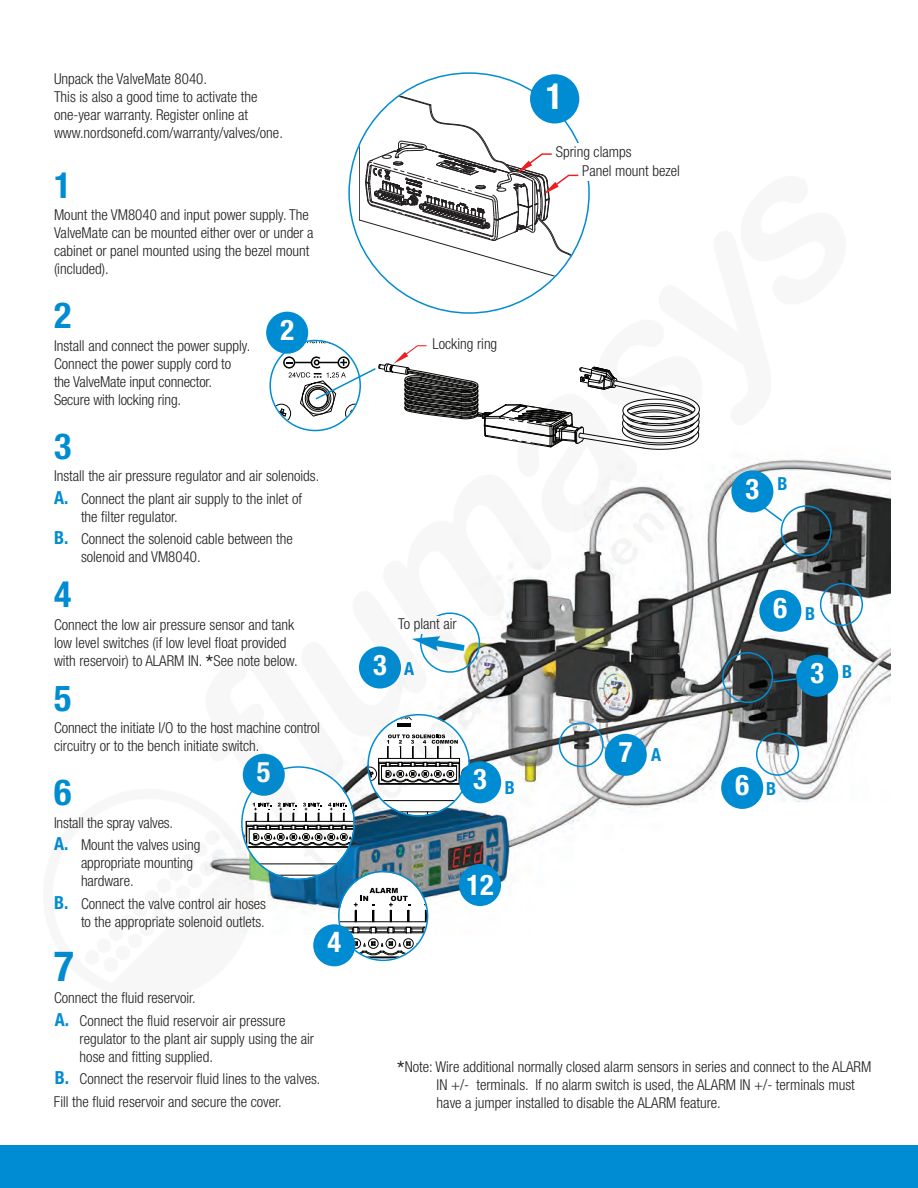
<style>
.page{position:relative;width:918px;height:1188px;background:#fff}
.page>*{position:absolute;margin:0;border:0;box-sizing:border-box;transform-origin:0 0}
.t1{font:700 condensed 42px "Helvetica Neue";color:#008cd2}
.t2{font:700 condensed 36px "Helvetica Neue";color:#008cd2}
.t3{font:700 condensed 36px "Helvetica Neue";color:#fff}
.t4{font:700 condensed 28.5px "Helvetica Neue";color:#fff}
.t5{font:700 condensed 18px "Helvetica Neue";color:#008cd2}
.t6{font:300 condensed 15px/18px "Helvetica Neue";color:#231f20}
.s1{font-weight:700;font-size:18px;color:#008cd2}
.s2{font-size:24px}
.s3{font-size:18px;color:#008cd2}
</style>
<div class="page">
<svg style="left:363px;top:72px;width:217px;height:63px"></svg>
<div style="left:530px;top:74px;width:49px;height:49px;background:#008cd2;border-radius:50%"></div>
<div style="left:0;top:1145px;width:918px;height:43px;background:#008cd2"></div>
<img style="left:205px;top:135px;width:686px;height:832px">
<p class="t6" style="left:54px;top:71px;width:230px">Unpack the ValveMate 8040.<br>This is also a good time to activate the one-year warranty. Register online at www.nordsonefd.com/warranty/valves/one.</p>
<h2 class="t2" style="left:54px;top:172px;width:19px">1</h2>
<p class="t6" style="left:54px;top:207px;width:261px">Mount the VM8040 and input power supply. The ValveMate can be mounted either over or under a cabinet or panel mounted using the bezel mount (included).</p>
<h2 class="t2" style="left:54px;top:303px;width:19px">2</h2>
<p class="t6" style="left:54px;top:338px;width:198px">Install and connect the power supply.<br>Connect the power supply cord to the ValveMate input connector.<br>Secure with locking ring.</p>
<h2 class="t2" style="left:54px;top:433px;width:19px">3</h2>
<p class="t6" style="left:54px;top:466px;width:267px;line-height:22.5px">Install the air pressure regulator and air solenoids.<br><span class="s1">A.</span> Connect the plant air supply to the inlet of</p>
<p class="t6" style="left:54px;top:507px;width:240px;line-height:22.5px;text-indent:27px">the filter regulator.<br><span class="s1">B.</span> Connect the solenoid cable between the</p>
<p class="t6" style="left:81px;top:549px;width:121px">solenoid and VM8040.</p>
<h2 class="t2" style="left:54px;top:582px;width:19px">4</h2>
<p class="t6" style="left:54px;top:617px;width:245px">Connect the low air pressure sensor and tank low level switches (if low level float provided with reservoir) to ALARM IN. <span class="s2">*</span>See note below.</p>
<h2 class="t2" style="left:54px;top:685px;width:19px">5</h2>
<p class="t6" style="left:54px;top:720px;width:268px">Connect the initiate I/O to the host machine control circuitry or to the bench initiate switch.</p>
<h2 class="t2" style="left:54px;top:780px;width:19px">6</h2>
<p class="t6" style="left:54px;top:813px;width:148px;line-height:22.5px">Install the spray valves.<br><span class="s1">A.</span> Mount the valves using</p>
<p class="t6" style="left:81px;top:855px;width:114px">appropriate mounting hardware.</p>
<p class="t6" style="left:54px;top:896px;width:214px;text-align:right"><span class="s1">B.</span> Connect the valve control air hoses to the appropriate solenoid outlets.</p>
<h1 class="t1" style="left:54px;top:951px;width:22px">7</h1>
<p class="t6" style="left:54px;top:988px;width:233px;line-height:22.5px">Connect the fluid reservoir.<br><span class="s1">A.</span> Connect the fluid reservoir air pressure</p>
<p class="t6" style="left:80px;top:1031px;width:236px">regulator to the plant air supply using the air hose and fitting supplied.</p>
<p class="t6" style="left:54px;top:1069px;width:268px;line-height:22.5px"><span class="s1">B.</span> Connect the reservoir fluid lines to the valves.<br>Fill the fluid reservoir and secure the cover.</p>
<h3 class="t4" style="left:280px;top:319px;width:15px">2</h3>
<h3 class="t4" style="left:257px;top:761px;width:15px">5</h3>
<h3 class="t4" style="left:327px;top:932px;width:15px">4</h3>
<h2 class="t3" style="left:546px;top:83px;width:19px">1</h2>
<p class="t6" style="left:582px;top:144px;width:99px;line-height:18.9px;text-indent:-26px">Spring clamps<br>Panel mount bezel</p>
<p class="t6" style="left:432px;top:336px;width:66px">Locking ring</p>
<p class="t6" style="left:398px;top:616px;width:60px">To plant air</p>
<h3 class="t4" style="left:373px;top:654px;width:42px">3 <span class="s3">A</span></h3>
<h3 class="t4" style="left:473px;top:769px;width:15px">3</h3>
<p class="t5" style="left:505px;top:778px;width:12px">B</p>
<h3 class="t4" style="left:466px;top:875px;width:29px">12</h3>
<h3 class="t4" style="left:619px;top:742px;width:15px">7</h3>
<p class="t5" style="left:651px;top:744px;width:12px">A</p>
<h3 class="t4" style="left:746px;top:478px;width:15px">3</h3>
<p class="t5" style="left:777px;top:473px;width:12px">B</p>
<h3 class="t4" style="left:774px;top:598px;width:15px">6</h3>
<p class="t5" style="left:805px;top:603px;width:12px">B</p>
<h3 class="t4" style="left:810px;top:663px;width:43px">3 <sup>B</sup></h3>
<h3 class="t4" style="left:735px;top:775px;width:15px">6</h3>
<p class="t5" style="left:766px;top:779px;width:12px">B</p>
<p class="t6" style="left:437px;top:1059px;width:436px;text-indent:-40px"><span class="s2">*</span>Note: Wire additional normally closed alarm sensors in series and connect to the ALARM<br>IN +/- terminals. If no alarm switch is used, the ALARM IN +/- terminals must have a jumper installed to disable the ALARM feature.</p>
</div>
